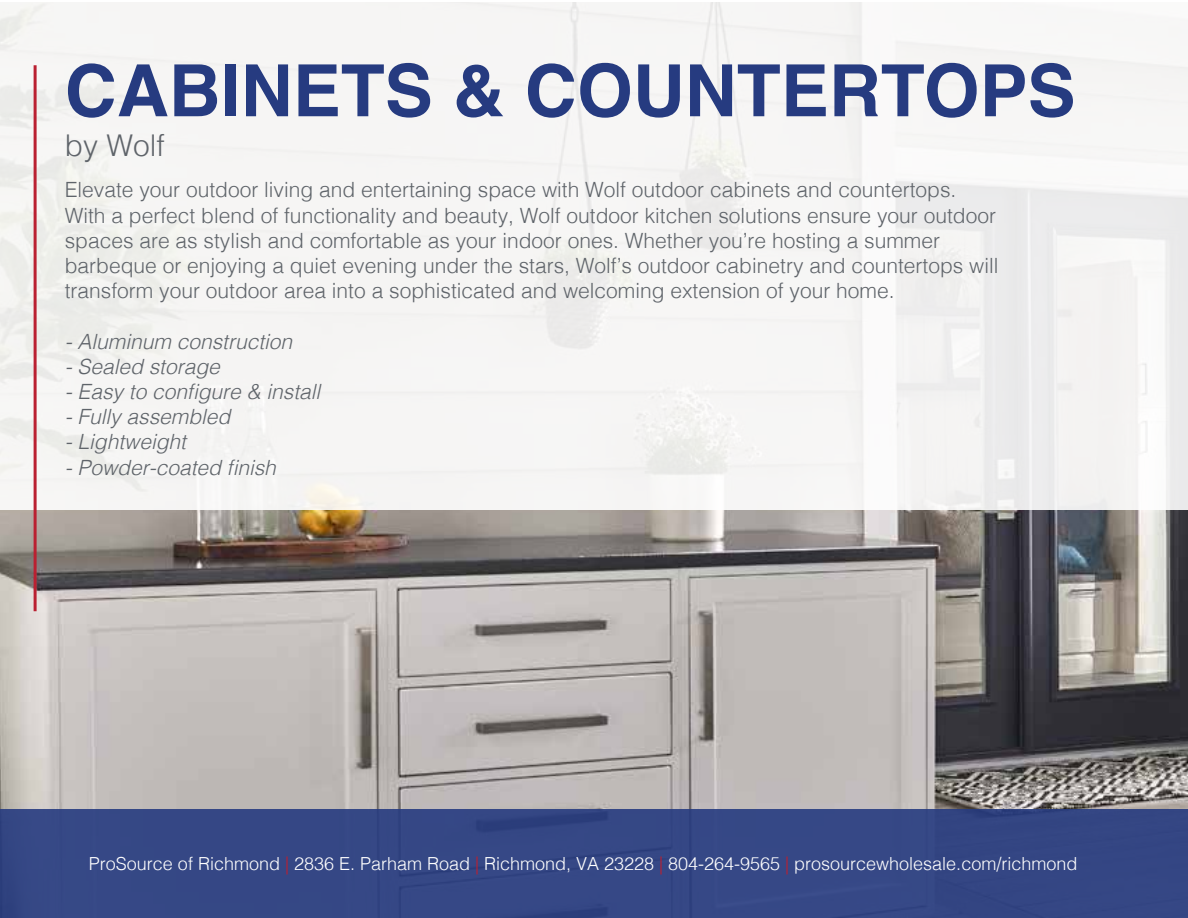
<style>
.page{position:relative;width:1188px;height:918px;background:#fff}
.page>*{position:absolute;margin:0;border:0;box-sizing:border-box;transform-origin:0 0}
.t1{font:700 72px "Helvetica";color:#263b80}
.t2{font:300 30px "Helvetica";color:#5f646a}
.t3{font:300 21px/25.2px "Helvetica";color:#5f646a}
.t4{font:italic 300 21px "Helvetica";color:#5f646a}
.t5{font:300 18px "Helvetica";color:#fff}
.s1{color:#ba2031}
</style>
<div class="page">
<img style="left:0;top:510px;width:1188px;height:300px">
<div style="left:0;top:0;width:1188px;height:510px;background:#f6f5f4"></div>
<div style="left:0;top:810px;width:1188px;height:108px;background:#354785"></div>
<hr style="left:34px;top:65px;width:3px;height:546px;background:#ba2031">
<h1 class="t1" style="left:65px;top:47px;width:1012px">CABINETS &amp; COUNTERTOPS</h1>
<h2 class="t2" style="left:65px;top:120px;width:102px">by Wolf</h2>
<p class="t3" style="left:65px;top:176px;width:935px">Elevate your outdoor living and entertaining space with Wolf outdoor cabinets and countertops.<br>With a perfect blend of functionality and beauty, Wolf outdoor kitchen solutions ensure your outdoor spaces are as stylish and comfortable as your indoor ones. Whether you’re hosting a summer barbeque or enjoying a quiet evening under the stars, Wolf’s outdoor cabinetry and countertops will transform your outdoor area into a sophisticated and welcoming extension of your home.</p>
<p class="t4" style="left:65px;top:323px;width:229px">- Aluminum construction</p>
<p class="t4" style="left:65px;top:348px;width:157px">- Sealed storage</p>
<p class="t4" style="left:65px;top:374px;width:257px">- Easy to configure &amp; install</p>
<p class="t4" style="left:65px;top:399px;width:167px">- Fully assembled</p>
<p class="t4" style="left:65px;top:424px;width:123px">- Lightweight</p>
<p class="t4" style="left:65px;top:449px;width:213px">- Powder-coated finish</p>
<p class="t5" style="left:89px;top:848px;width:990px">ProSource of Richmond <span class="s1">|</span> 2836 E. Parham Road <span class="s1">|</span> Richmond, VA 23228 <span class="s1">|</span> 804-264-9565 <span class="s1">|</span> prosourcewholesale.com/richmond</p>
</div>
